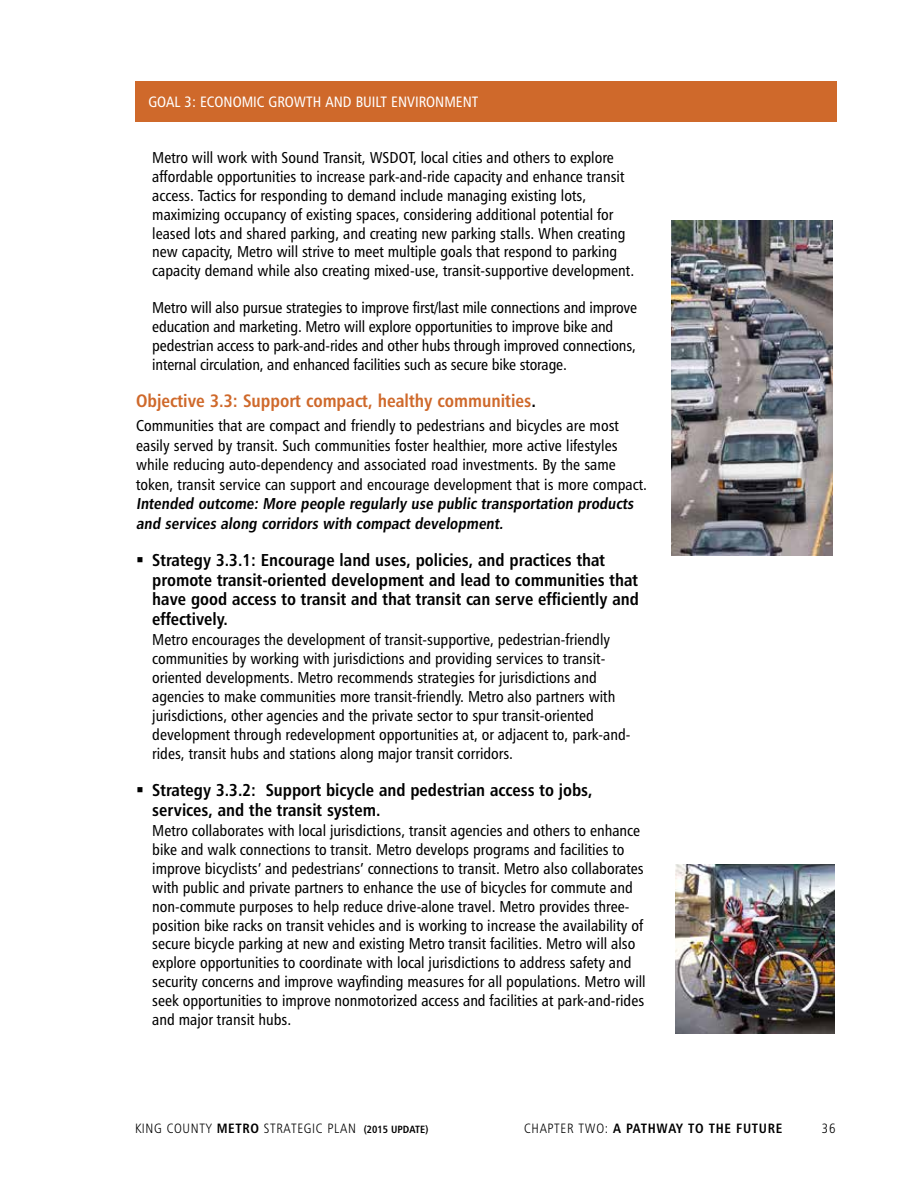
<style>
.page{position:relative;width:918px;height:1188px;background:#fff}
.page>*{position:absolute;margin:0;border:0;box-sizing:border-box;transform-origin:0 0}
.t1{font:18px "Humanist 777 BT Bold Condensed B";color:#cf692b}
.t2{font:17.25px/19.5px "Humanist 777 BT Bold Condensed B";color:#000}
.t3{font:15.75px/18.9px "Humanist 777 BT Roman Condensed B";color:#000}
.t4{font:15.75px/19.5px "Humanist 777 BT Bold Condensed B";color:#000}
.t5{font:15px "Humanist 777 BT Roman Condensed B";color:#fff}
.t6{font:13.5px "Humanist 777 BT Light Condensed B";letter-spacing:.05em;color:#000}
.t7{font:13.5px "Humanist 777 BT Bold Condensed B";letter-spacing:.05em;color:#000}
.s1{color:#000}
.s2{font-family:"Humanist 777 BT Bold Condensed B"}
.s3{font-family:"Humanist 777 BT Bold Condensed B";font-size:10.5px}
.s4{font-family:"Humanist 777 BT Light Condensed B"}
</style>
<div class="page">
<img style="left:672px;top:221px;width:160px;height:334px">
<div style="left:135px;top:81px;width:702px;height:40px;background:#cf692b"></div>
<img style="left:675px;top:864px;width:160px;height:170px">
<p class="t5" style="left:148px;top:92px;width:331px">GOAL 3: ECONOMIC GROWTH AND BUILT ENVIRONMENT</p>
<p class="t3" style="left:152px;top:148px;width:483px">Metro will work with Sound Transit, WSDOT, local cities and others to explore affordable opportunities to increase park-and-ride capacity and enhance transit access. Tactics for responding to demand include managing existing lots, maximizing occupancy of existing spaces, considering additional potential for leased lots and shared parking, and creating new parking stalls. When creating new capacity, Metro will strive to meet multiple goals that respond to parking capacity demand while also creating mixed-use, transit-supportive development.</p>
<p class="t3" style="left:152px;top:298px;width:487px">Metro will also pursue strategies to improve first/last mile connections and improve education and marketing. Metro will explore opportunities to improve bike and pedestrian access to park-and-rides and other hubs through improved connections, internal circulation, and enhanced facilities such as secure bike storage.</p>
<p class="t1" style="left:136px;top:390px;width:401px">Objective 3.3: Support compact, healthy communities<span class="s1">.</span></p>
<p class="t3" style="left:136px;top:416px;width:512px;line-height:19.5px">Communities that are compact and friendly to pedestrians and bicycles are most easily served by transit. Such communities foster healthier, more active lifestyles while reducing auto-dependency and associated road investments. By the same token, transit service can support and encourage development that is more compact.</p>
<p class="t4" style="left:136px;top:494px;width:502px">Intended outcome: More people regularly use public transportation products and services along corridors with compact development.</p>
<p class="t2" style="left:152px;top:550px;width:488px">Strategy 3.3.1: Encourage land uses, policies, and practices that promote transit-oriented development and lead to communities that have good access to transit and that transit can serve efficiently and effectively.</p>
<p class="t3" style="left:152px;top:630px;width:480px">Metro encourages the development of transit-supportive, pedestrian-friendly communities by working with jurisdictions and providing services to transit&shy;oriented developments. Metro recommends strategies for jurisdictions and agencies to make communities more transit-friendly. Metro also partners with jurisdictions, other agencies and the private sector to spur transit-oriented development through redevelopment opportunities at, or adjacent to, park-and&shy;rides, transit hubs and stations along major transit corridors.</p>
<p class="t2" style="left:152px;top:780px;width:442px">Strategy 3.3.2: Support bicycle and pedestrian access to jobs, services, and the transit system.</p>
<p class="t3" style="left:152px;top:821px;width:495px">Metro collaborates with local jurisdictions, transit agencies and others to enhance bike and walk connections to transit. Metro develops programs and facilities to improve bicyclists’ and pedestrians’ connections to transit. Metro also collaborates with public and private partners to enhance the use of bicycles for commute and non-commute purposes to help reduce drive-alone travel. Metro provides three&shy;position bike racks on transit vehicles and is working to increase the availability of secure bicycle parking at new and existing Metro transit facilities. Metro will also explore opportunities to coordinate with local jurisdictions to address safety and security concerns and improve wayfinding measures for all populations. Metro will seek opportunities to improve nonmotorized access and facilities at park-and-rides and major transit hubs.</p>
<p class="t6" style="left:135px;top:1120px;width:295px">KING COUNTY <span class="s2">METRO</span> STRATEGIC PLAN <span class="s3">(2015 UPDATE)</span></p>
<p class="t7" style="left:524px;top:1120px;width:260px"><span class="s4">CHAPTER TWO:</span> A PATHWAY TO THE FUTURE</p>
<p class="t6" style="left:822px;top:1120px;width:15px">36</p>
</div>
